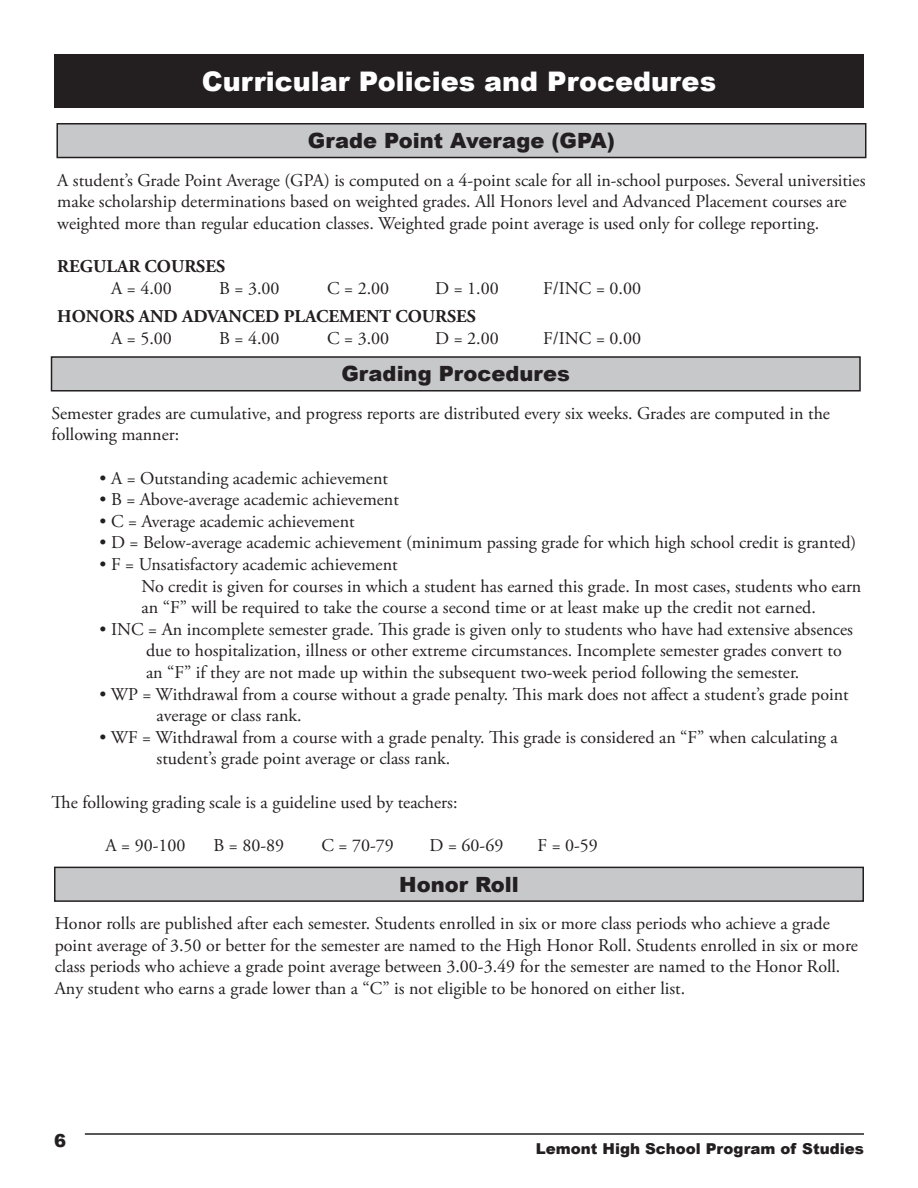
<style>
.page{position:relative;width:918px;height:1188px;background:#fff}
.page>*{position:absolute;margin:0;border:0;box-sizing:border-box;transform-origin:0 0}
.t1{font:900 27px "Arial";color:#fff}
.t2{font:900 21px "Arial";color:#231f20}
.t3{font:18px/21.6px "Adobe Garamond Pro";color:#231f20}
.t4{font:700 18px "Adobe Garamond Pro";color:#231f20}
.t5{font:900 18px "Arial";color:#231f20}
.t6{font:900 15px "Arial";color:#231f20}
</style>
<div class="page">
<hr style="left:85px;top:1133px;width:779px;height:2px;background:#231f20">
<div style="left:52px;top:357px;width:808px;height:34px;background:#c7c8ca"></div>
<div style="left:51px;top:356px;width:810px;height:36px;border:2px solid #231f20"></div>
<div style="left:55px;top:867px;width:808px;height:34px;background:#c7c8ca"></div>
<div style="left:54px;top:867px;width:810px;height:35px;border:2px solid #231f20"></div>
<div style="left:54px;top:54px;width:810px;height:54px;background:#231f20"></div>
<div style="left:57px;top:124px;width:809px;height:34px;background:#c7c8ca"></div>
<div style="left:56px;top:123px;width:810px;height:35px;border:2px solid #231f20"></div>
<h1 class="t1" style="left:202px;top:61px;width:516px">Curricular Policies and Procedures</h1>
<p class="t2" style="left:308px;top:125px;width:309px">Grade Point Average (GPA)</p>
<p class="t3" style="left:57px;top:170px;width:810px">A student’s Grade Point Average (GPA) is computed on a 4-point scale for all in-school purposes. Several universities make scholarship determinations based on weighted grades. All Honors level and Advanced Placement courses are weighted more than regular education classes. Weighted grade point average is used only for college reporting.</p>
<p class="t4" style="left:57px;top:256px;width:169px">REGULAR COURSES</p>
<p class="t3" style="left:111px;top:278px;width:62px">A = 4.00</p>
<p class="t3" style="left:219px;top:278px;width:62px">B = 3.00</p>
<p class="t3" style="left:327px;top:278px;width:64px">C = 2.00</p>
<p class="t3" style="left:435px;top:278px;width:65px">D = 1.00</p>
<p class="t3" style="left:543px;top:278px;width:99px">F/INC = 0.00</p>
<p class="t4" style="left:57px;top:306px;width:420px">HONORS AND ADVANCED PLACEMENT COURSES</p>
<p class="t3" style="left:111px;top:328px;width:62px">A = 5.00</p>
<p class="t3" style="left:219px;top:328px;width:62px">B = 4.00</p>
<p class="t3" style="left:327px;top:328px;width:64px">C = 3.00</p>
<p class="t3" style="left:435px;top:328px;width:65px">D = 2.00</p>
<p class="t3" style="left:543px;top:328px;width:99px">F/INC = 0.00</p>
<p class="t2" style="left:341px;top:359px;width:230px">Grading Procedures</p>
<p class="t3" style="left:52px;top:403px;width:780px">Semester grades are cumulative, and progress reports are distributed every six weeks. Grades are computed in the following manner:</p>
<p class="t3" style="left:100px;top:468px;width:290px">• A = Outstanding academic achievement</p>
<p class="t3" style="left:100px;top:489px;width:301px">• B = Above-average academic achievement</p>
<p class="t3" style="left:100px;top:511px;width:257px">• C = Average academic achievement</p>
<p class="t3" style="left:100px;top:533px;width:758px">• D = Below-average academic achievement (minimum passing grade for which high school credit is granted)</p>
<p class="t3" style="left:142px;top:554px;width:721px;text-indent:-42px">• F = Unsatisfactory academic achievement<br>No credit is given for courses in which a student has earned this grade. In most cases, students who earn an “F” will be required to take the course a second time or at least make up the credit not earned.</p>
<p class="t3" style="left:146px;top:619px;width:709px;text-indent:-46px">• INC = An incomplete semester grade. This grade is given only to students who have had extensive absences due to hospitalization, illness or other extreme circumstances. Incomplete semester grades convert to an “F” if they are not made up within the subsequent two-week period following the semester.</p>
<p class="t3" style="left:157px;top:684px;width:694px;text-indent:-57px">• WP = Withdrawal from a course without a grade penalty. This mark does not affect a student’s grade point average or class rank.</p>
<p class="t3" style="left:157px;top:727px;width:683px;text-indent:-57px">• WF = Withdrawal from a course with a grade penalty. This grade is considered an “F” when calculating a student’s grade point average or class rank.</p>
<p class="t3" style="left:52px;top:792px;width:408px">The following grading scale is a guideline used by teachers:</p>
<p class="t3" style="left:106px;top:835px;width:81px">A = 90-100</p>
<p class="t3" style="left:214px;top:835px;width:72px">B = 80-89</p>
<p class="t3" style="left:322px;top:835px;width:74px">C = 70-79</p>
<p class="t3" style="left:430px;top:835px;width:75px">D = 60-69</p>
<p class="t3" style="left:538px;top:835px;width:62px">F = 0-59</p>
<p class="t2" style="left:399px;top:869px;width:121px">Honor Roll</p>
<p class="t3" style="left:55px;top:913px;width:805px">Honor rolls are published after each semester. Students enrolled in six or more class periods who achieve a grade point average of 3.50 or better for the semester are named to the High Honor Roll. Students enrolled in six or more class periods who achieve a grade point average between 3.00-3.49 for the semester are named to the Honor Roll.<br>Any student who earns a grade lower than a “C” is not eligible to be honored on either list.</p>
<p class="t5" style="left:54px;top:1127px;width:14px">6</p>
<p class="t6" style="left:536px;top:1137px;width:330px">Lemont High School Program of Studies</p>
</div>
